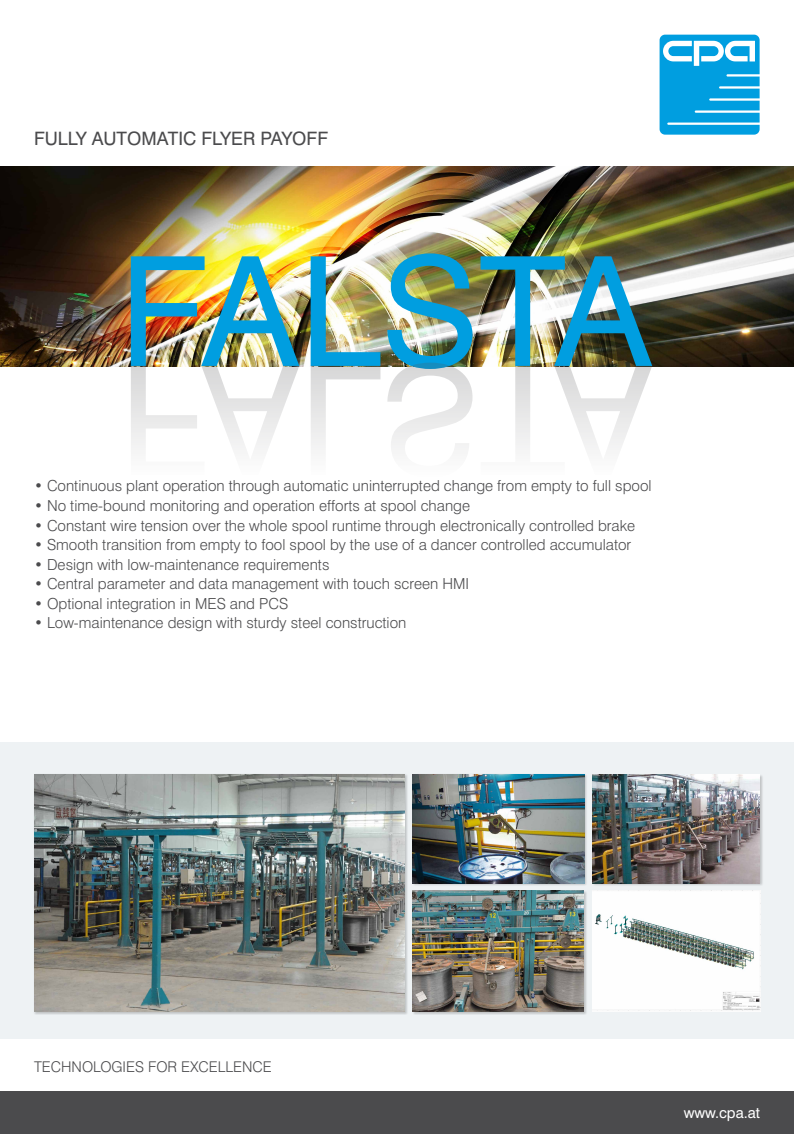
<style>
.page{position:relative;width:794px;height:1134px;background:#fff}
.page>*{position:absolute;margin:0;border:0;box-sizing:border-box;transform-origin:0 0}
.t1{font:152.6px "Swiss 721 BT";color:#009ee0}
.t2{font:18.48px "Swiss 721 BT";color:#4b4b4d}
.t3{font:300 15.2px "Swiss 721 BT";color:#4b4b4d}
.t4{font:300 14.8px "Swiss 721 BT";color:#4b4b4d}
.t5{font:14.8px "Swiss 721 BT";color:#fff}
</style>
<div class="page">
<div style="left:0;top:743px;width:794px;height:296px;background:#eef2f4"></div>
<img style="left:0;top:167px;width:794px;height:200px">
<svg style="left:659px;top:35px;width:100px;height:100px;background:#30b0e5"></svg>
<div style="left:0;top:1091px;width:794px;height:43px;background:#4b4b4d"></div>
<svg style="left:131px;top:363px;width:521px;height:87px"></svg>
<div style="left:412px;top:890px;width:175px;height:125px;background:#000;opacity:.2"></div>
<img style="left:412px;top:890px;width:171px;height:121px">
<div style="left:412px;top:773px;width:176px;height:114px;background:#000;opacity:.2"></div>
<img style="left:412px;top:774px;width:172px;height:109px">
<div style="left:33px;top:773px;width:375px;height:242px;background:#000;opacity:.2"></div>
<img style="left:34px;top:774px;width:371px;height:237px">
<div style="left:592px;top:774px;width:171px;height:113px;background:#000;opacity:.2"></div>
<img style="left:592px;top:775px;width:167px;height:108px">
<img style="left:592px;top:890px;width:168px;height:121px">
<p class="t2" style="left:34px;top:127px;width:284px">FULLY AUTOMATIC FLYER PAYOFF</p>
<h1 class="t1" style="left:119px;top:219px;width:447px">FALSTA</h1>
<p class="t3" style="left:34px;top:477px;width:619px">• Continuous plant operation through automatic uninterrupted change from empty to full spool</p>
<p class="t3" style="left:34px;top:496px;width:437px">• No time-bound monitoring and operation efforts at spool change</p>
<p class="t3" style="left:34px;top:516px;width:602px">• Constant wire tension over the whole spool runtime through electronically controlled brake</p>
<p class="t3" style="left:34px;top:535px;width:599px">• Smooth transition from empty to fool spool by the use of a dancer controlled accumulator</p>
<p class="t3" style="left:34px;top:555px;width:297px">• Design with low-maintenance requirements</p>
<p class="t3" style="left:34px;top:575px;width:436px">• Central parameter and data management with touch screen HMI</p>
<p class="t3" style="left:34px;top:594px;width:256px">• Optional integration in MES and PCS</p>
<p class="t3" style="left:34px;top:614px;width:374px">• Low-maintenance design with sturdy steel construction</p>
<p class="t4" style="left:34px;top:1058px;width:19px">Technolo</p>
<p class="t4" style="left:112px;top:1058px;width:19px">gies</p>
<p class="t4" style="left:148px;top:1058px;width:61px">for excellence</p>
<p class="t5" style="left:683px;top:1104px;width:78px">WWW.CPA.AT</p>
</div>
